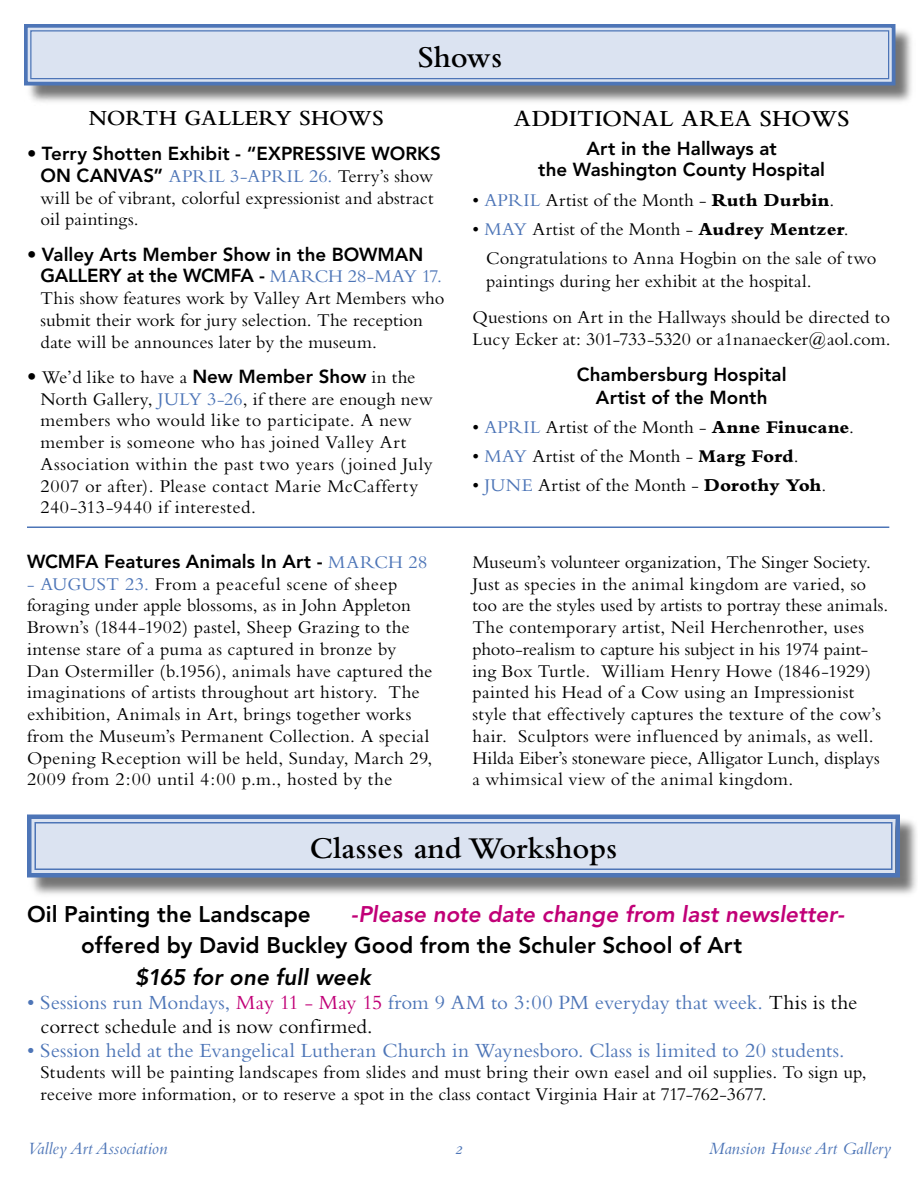
<style>
.page{position:relative;width:918px;height:1188px;background:#fff}
.page>*{position:absolute;margin:0;border:0;box-sizing:border-box;transform-origin:0 0}
.t1{font:600 31.5px "Bembo";color:#000}
.t2{font:600 24px "Bembo";color:#000}
.t3{font:800 22.5px "Avenir";color:#000}
.t4{font:italic 800 22.5px "Avenir";color:#c10077}
.t5{font:italic 800 22.5px "Avenir";color:#000}
.t6{font:600 22.5px "Bembo";color:#000}
.t7{font:21px/24px "Bembo";color:#4d75b7}
.t8{font:18.75px/21.8px "Bembo";letter-spacing:.01em;color:#000}
.Subhead_Sanserif{font:800 18.75px/21.8px "Avenir";letter-spacing:.005em;color:#000;text-align:center}
.t9{font:18px "Bembo Italic Os F";color:#4d75b7}
.s1{font-family:"Avenir";font-weight:800}
.s2{color:#4d75b7}
.s3{font-family:"Bembo";font-weight:400;color:#4d75b7}
.s4{font-family:"Bembo Extra Bold Os F"}
.s5{color:#c10077}
.s6{color:#000}
</style>
<div class="page">
<div style="left:24px;top:24px;width:892px;height:82px;background:#000;opacity:.55"></div>
<svg style="left:24px;top:24px;width:873px;height:63px;background:#c4d0e5"></svg>
<div style="left:30px;top:30px;width:859px;height:49px;border:1px solid #4d75b7"></div>
<hr style="left:27px;top:526px;width:862px;height:2px;background:#4d75b7">
<div style="left:27px;top:815px;width:891px;height:83px;background:#000;opacity:.55"></div>
<svg style="left:27px;top:814px;width:875px;height:66px;background:#c0cce2"></svg>
<div style="left:34px;top:822px;width:859px;height:48px;border:2px solid #4d75b7"></div>
<p class="t1" style="left:417px;top:39px;width:86px">Shows</p>
<p class="t6" style="left:89px;top:105px;width:297px">NORTH GALLERY SHOWS</p>
<p class="t8" style="left:40px;top:143px;width:402px;text-indent:-14px"><span class="s1">• Terry Shotten Exhibit - “EXPRESSIVE WORKS ON CANVAS”</span> <span class="s2">APRIL 3-APRIL 26.</span> Terry’s show will be of vibrant, colorful expressionist and abstract oil paintings.</p>
<p class="t8" style="left:40px;top:244px;width:406px;text-indent:-14px"><span class="s1">• Valley Arts Member Show in the BOWMAN GALLERY at the WCMFA -</span> <span class="s2">MARCH 28-MAY 17.<br></span>This show features work by Valley Art Members who submit their work for jury selection. The reception date will be announces later by the museum.</p>
<p class="t8" style="left:40px;top:366px;width:394px;text-indent:-14px"><span class="s1">•</span> We’d like to have a <span class="s1">New Member Show</span> in the North Gallery, <span class="s2">JULY 3-26</span>, if there are enough new members who would like to participate. A new member is someone who has joined Valley Art Association within the past two years (joined July 2007 or after). Please contact Marie McCafferty 240-313-9440 if interested.</p>
<p class="Subhead_Sanserif" style="left:27px;top:550px;width:402px">WCMFA Features Animals In Art - <span class="s3">MARCH 28</span></p>
<p class="t8" style="left:27px;top:573px;width:407px"><span class="s2">- AUGUST 23.</span> From a peaceful scene of sheep foraging under apple blossoms, as in John Appleton Brown’s (1844-1902) pastel, Sheep Grazing to the intense stare of a puma as captured in bronze by Dan Ostermiller (b.1956), animals have captured the imaginations of artists throughout art history. The exhibition, Animals in Art, brings together works from the Museum’s Permanent Collection. A special Opening Reception will be held, Sunday, March 29, 2009 from 2:00 until 4:00 p.m., hosted by the</p>
<p class="t2" style="left:514px;top:105px;width:337px">ADDITIONAL AREA SHOWS</p>
<p class="Subhead_Sanserif" style="left:538px;top:137px;width:288px">Art in the Hallways at<br>the Washington County Hospital</p>
<p class="t8" style="left:472px;top:188px;width:363px">• <span class="s2">APRIL</span> Artist of the Month - <span class="s4">Ruth Durbin</span>.</p>
<p class="t8" style="left:472px;top:218px;width:378px">• <span class="s2">MAY</span> Artist of the Month - <span class="s4">Audrey Mentzer</span>.</p>
<p class="t8" style="left:486px;top:247px;width:392px;line-height:22.5px">Congratulations to Anna Hogbin on the sale of two paintings during her exhibit at the hospital.</p>
<p class="t8" style="left:472px;top:305px;width:420px;line-height:22.5px">Questions on Art in the Hallways should be directed to<br>Lucy Ecker at: 301-733-5320 or a1nanaecker@aol.com.</p>
<p class="Subhead_Sanserif" style="left:577px;top:363px;width:211px;line-height:22.5px">Chambersburg Hospital<br>Artist of the Month</p>
<p class="t8" style="left:472px;top:416px;width:383px">• <span class="s2">APRIL</span> Artist of the Month - <span class="s4">Anne Finucane</span>.</p>
<p class="t8" style="left:472px;top:445px;width:328px">• <span class="s2">MAY</span> Artist of the Month - <span class="s4">Marg Ford</span>.</p>
<p class="t8" style="left:472px;top:474px;width:355px">• <span class="s2">JUNE</span> Artist of the Month - <span class="s4">Dorothy Yoh</span>.</p>
<p class="t8" style="left:472px;top:551px;width:417px">Museum’s volunteer organization, The Singer Society.<br>Just as species in the animal kingdom are varied, so too are the styles used by artists to portray these animals.<br>The contemporary artist, Neil Herchenrother, uses photo-realism to capture his subject in his 1974 paint&shy;ing Box Turtle. William Henry Howe (1846-1929) painted his Head of a Cow using an Impressionist style that effectively captures the texture of the cow’s hair. Sculptors were influenced by animals, as well.<br>Hilda Eiber’s stoneware piece, Alligator Lunch, displays a whimsical view of the animal kingdom.</p>
<p class="t1" style="left:310px;top:830px;width:309px">Classes and Workshops</p>
<p class="t3" style="left:27px;top:900px;width:285px">Oil Painting the Landscape</p>
<p class="t4" style="left:351px;top:900px;width:495px">-Please note date change from last newsletter-</p>
<p class="t3" style="left:81px;top:932px;width:663px">offered by David Buckley Good from the Schuler School of Art</p>
<p class="t5" style="left:135px;top:963px;width:238px">$165 for one full week</p>
<p class="t7" style="left:40px;top:990px;width:818px;text-indent:-14px">• Sessions run Mondays, <span class="s5">May 11 - May 15</span> from 9 AM to 3:00 PM everyday that week. <span class="s6">This is the correct schedule and is now confirmed.</span></p>
<p class="t7" style="left:27px;top:1038px;width:819px">• Session held at the Evangelical Lutheran Church in Waynesboro. Class is limited to 20 students.</p>
<p class="t8" style="left:40px;top:1061px;width:828px">Students will be painting landscapes from slides and must bring their own easel and oil supplies. To sign up, receive more information, or to reserve a spot in the class contact Virginia Hair at 717-762-3677.</p>
<p class="t9" style="left:27px;top:1138px;width:142px">Valley Art Association</p>
<p class="t9" style="left:455px;top:1138px;width:9px">2</p>
<p class="t9" style="left:709px;top:1138px;width:184px">Mansion House Art Gallery</p>
</div>
